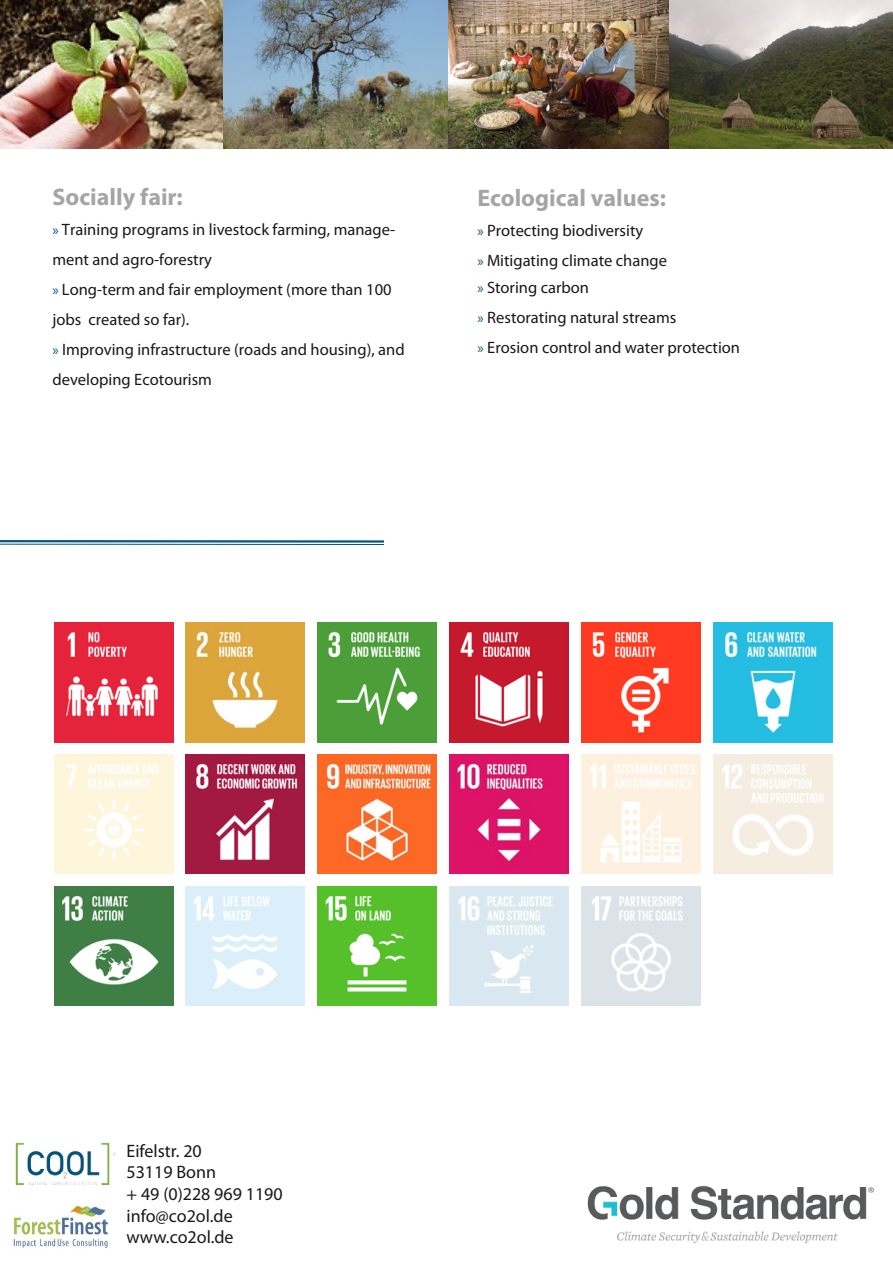
<style>
.page{position:relative;width:893px;height:1263px;background:#fff}
.page>*{position:absolute;margin:0;border:0;box-sizing:border-box;transform-origin:0 0}
.t1{font:700 24px "Myriad Pro";color:#a5a5a5}
.t2{font:18px/21.6px "Myriad Pro";color:#1a171c}
.t3{font:16.5px/30px "Myriad Pro";color:#1a171c}
.s1{font-size:15px;color:#03577c}
</style>
<div class="page">
<img style="left:15px;top:1142px;width:100px;height:44px">
<img style="left:13px;top:1205px;width:95px;height:43px">
<hr style="left:0;top:540px;width:384px;height:3px;background:#03577c">
<hr style="left:0;top:544px;width:384px;height:1px;background:#03577c">
<img style="left:0;top:0;width:893px;height:149px">
<img style="left:587px;top:1185px;width:287px;height:58px">
<img style="left:54px;top:623px;width:119px;height:119px">
<img style="left:54px;top:755px;width:119px;height:119px">
<img style="left:54px;top:887px;width:119px;height:119px">
<img style="left:186px;top:887px;width:119px;height:119px">
<img style="left:449px;top:887px;width:119px;height:119px">
<img style="left:318px;top:887px;width:119px;height:119px">
<img style="left:581px;top:887px;width:119px;height:119px">
<img style="left:186px;top:755px;width:119px;height:119px">
<img style="left:581px;top:755px;width:119px;height:119px">
<img style="left:449px;top:755px;width:119px;height:119px">
<img style="left:318px;top:755px;width:119px;height:119px">
<img style="left:713px;top:755px;width:119px;height:119px">
<img style="left:186px;top:623px;width:119px;height:119px">
<img style="left:318px;top:623px;width:119px;height:119px">
<img style="left:449px;top:623px;width:119px;height:119px">
<img style="left:581px;top:623px;width:119px;height:119px">
<img style="left:713px;top:623px;width:119px;height:119px">
<h1 class="t1" style="left:52px;top:181px;width:132px">Socially fair:</h1>
<p class="t3" style="left:52px;top:214px;width:354px"><span class="s1">»</span> Training programs in livestock farming, manage&shy;ment and agro-forestry<br><span class="s1">»</span> Long-term and fair employment (more than 100 jobs created so far).<br><span class="s1">»</span> Improving infrastructure (roads and housing), and developing Ecotourism</p>
<h1 class="t1" style="left:477px;top:182px;width:190px">Ecological values:</h1>
<p class="t3" style="left:477px;top:215px;width:191px"><span class="s1">»</span> Protecting biodiversity<br><span class="s1">»</span> Mitigating climate change</p>
<p class="t3" style="left:477px;top:272px;width:264px"><span class="s1">»</span> Storing carbon<br><span class="s1">»</span> Restorating natural streams<br><span class="s1">»</span> Erosion control and water protection</p>
<p class="t2" style="left:126px;top:1140px;width:158px">Eifelstr. 20<br>53119 Bonn<br>+ 49 (0)228 969 1190 info@co2ol.de www.co2ol.de</p>
</div>
